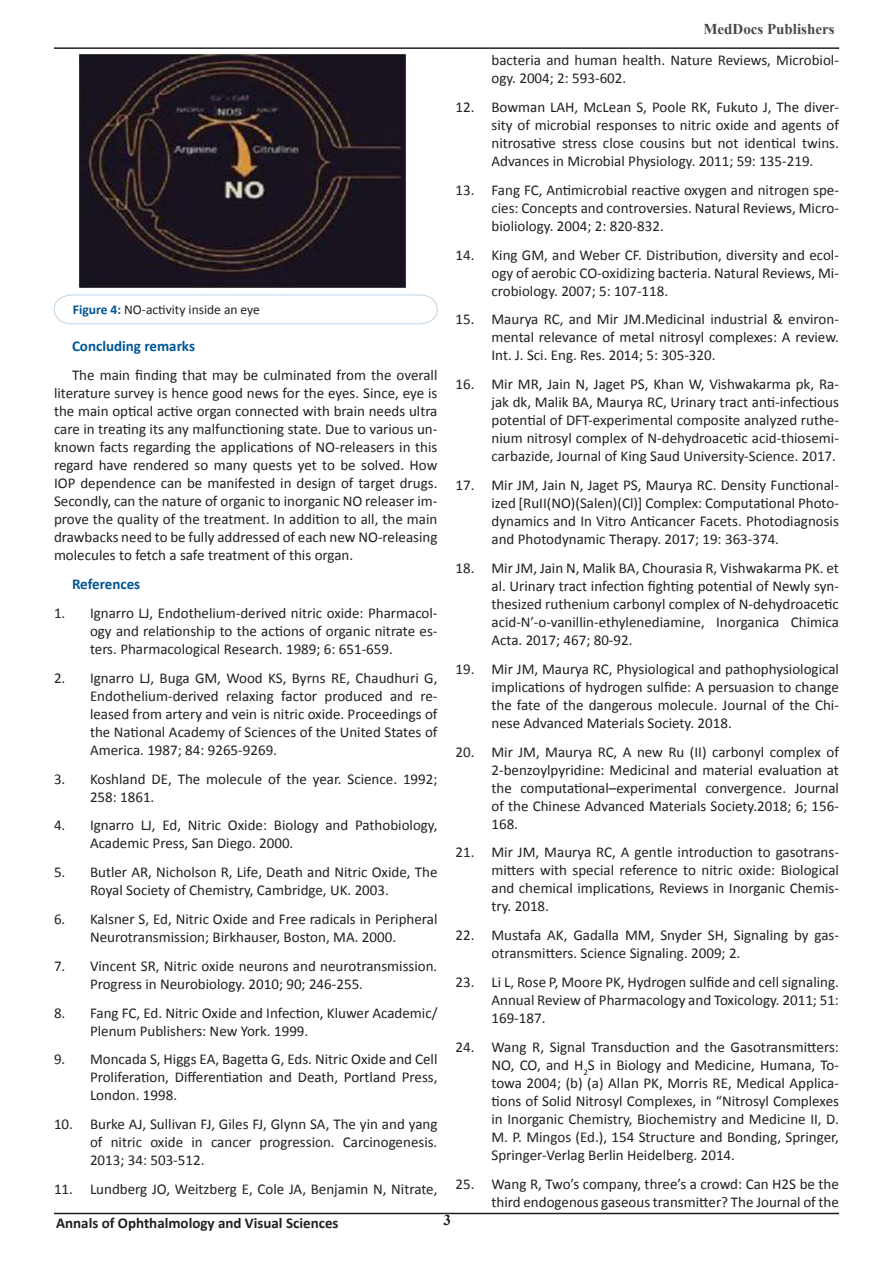
<style>
.page{position:relative;width:893px;height:1263px;background:#fff}
.page>*{position:absolute;margin:0;border:0;box-sizing:border-box;transform-origin:0 0}
.t1{font:15px/18px "Calibri";color:#231f20;text-align:justify}
.t2{font:700 15px "Calibri";color:#231f20}
.t3{font:700 15px "Calibri";color:#005596}
.t4{font:700 15px "Times New Roman";color:#464b47}
.t5{font:700 15px "Times New Roman";color:#231f20}
.t6{font:13.5px "Calibri";color:#231f20}
.s1{font-weight:700;color:#005596}
</style>
<div class="page">
<hr style="left:54px;top:1213px;width:785px;height:1px;background:#231f20">
<hr style="left:54px;top:47px;width:785px;height:2px;background:#231f20">
<img style="left:79px;top:53px;width:327px;height:236px">
<svg style="left:54px;top:295px;width:384px;height:29px"></svg>
<p class="t6" style="left:73px;top:301px;width:188px"><span class="s1">Figure 4:</span> NO-activity inside an eye</p>
<p class="t3" style="left:72px;top:337px;width:125px">Concluding remarks</p>
<p class="t1" style="left:54px;top:366px;width:385px;text-indent:18px">The main finding that may be culminated from the overall literature survey is hence good news for the eyes. Since, eye is the main optical active organ connected with brain needs ultra care in treating its any malfunctioning state. Due to various un&shy;known facts regarding the applications of NO-releasers in this regard have rendered so many quests yet to be solved. How IOP dependence can be manifested in design of target drugs.<br>Secondly, can the nature of organic to inorganic NO releaser im&shy;prove the quality of the treatment. In addition to all, the main drawbacks need to be fully addressed of each new NO-releasing molecules to fetch a safe treatment of this organ.</p>
<p class="t3" style="left:72px;top:574px;width:70px">References</p>
<p class="t1" style="left:90px;top:604px;width:349px;text-indent:-36px">1. Ignarro LJ, Endothelium-derived nitric oxide: Pharmacol&shy;ogy and relationship to the actions of organic nitrate es&shy;ters. Pharmacological Research. 1989; 6: 651-659.</p>
<p class="t1" style="left:90px;top:669px;width:349px;text-indent:-36px">2. Ignarro LJ, Buga GM, Wood KS, Byrns RE, Chaudhuri G, Endothelium-derived relaxing factor produced and re&shy;leased from artery and vein is nitric oxide. Proceedings of the National Academy of Sciences of the United States of America. 1987; 84: 9265-9269.</p>
<p class="t1" style="left:90px;top:770px;width:349px;text-indent:-36px">3. Koshland DE, The molecule of the year. Science. 1992;<br>258: 1861.</p>
<p class="t1" style="left:90px;top:816px;width:349px;text-indent:-36px">4. Ignarro LJ, Ed, Nitric Oxide: Biology and Pathobiology,<br>Academic Press, San Diego. 2000.</p>
<p class="t1" style="left:90px;top:863px;width:349px;text-indent:-36px">5. Butler AR, Nicholson R, Life, Death and Nitric Oxide, The<br>Royal Society of Chemistry, Cambridge, UK. 2003.</p>
<p class="t1" style="left:54px;top:910px;width:385px;text-align:center">6. Kalsner S, Ed, Nitric Oxide and Free radicals in Peripheral<br>Neurotransmission; Birkhauser, Boston, MA. 2000.</p>
<p class="t1" style="left:90px;top:957px;width:349px;text-indent:-36px">7. Vincent SR, Nitric oxide neurons and neurotransmission.<br>Progress in Neurobiology. 2010; 90; 246-255.</p>
<p class="t1" style="left:90px;top:1004px;width:349px;text-indent:-36px">8. Fang FC, Ed. Nitric Oxide and Infection, Kluwer Academic/<br>Plenum Publishers: New York. 1999.</p>
<p class="t1" style="left:90px;top:1050px;width:349px;text-indent:-36px">9. Moncada S, Higgs EA, Bagetta G, Eds. Nitric Oxide and Cell Proliferation, Differentiation and Death, Portland Press, London. 1998.</p>
<p class="t1" style="left:90px;top:1115px;width:349px;text-indent:-36px">10. Burke AJ, Sullivan FJ, Giles FJ, Glynn SA, The yin and yang of nitric oxide in cancer progression. Carcinogenesis.<br>2013; 34: 503-512.</p>
<p class="t1" style="left:54px;top:1180px;width:385px">11. Lundberg JO, Weitzberg E, Cole JA, Benjamin N, Nitrate,</p>
<p class="t4" style="left:703px;top:18px;width:133px">MedDocs Publishers</p>
<p class="t1" style="left:491px;top:51px;width:349px">bacteria and human health. Nature Reviews, Microbiol&shy;ogy. 2004; 2: 593-602.</p>
<p class="t1" style="left:491px;top:98px;width:349px;text-indent:-36px">12. Bowman LAH, McLean S, Poole RK, Fukuto J, The diver&shy;sity of microbial responses to nitric oxide and agents of nitrosative stress close cousins but not identical twins.<br>Advances in Microbial Physiology. 2011; 59: 135-219.</p>
<p class="t1" style="left:491px;top:181px;width:349px;text-indent:-36px">13. Fang FC, Antimicrobial reactive oxygen and nitrogen spe&shy;cies: Concepts and controversies. Natural Reviews, Micro&shy;bioliology. 2004; 2: 820-832.</p>
<p class="t1" style="left:491px;top:246px;width:349px;text-indent:-36px">14. King GM, and Weber CF. Distribution, diversity and ecol&shy;ogy of aerobic CO-oxidizing bacteria. Natural Reviews, Mi&shy;crobiology. 2007; 5: 107-118.</p>
<p class="t1" style="left:491px;top:311px;width:349px;text-indent:-36px">15. Maurya RC, and Mir JM.Medicinal industrial &amp; environ&shy;mental relevance of metal nitrosyl complexes: A review.<br>Int. J. Sci. Eng. Res. 2014; 5: 305-320.</p>
<p class="t1" style="left:491px;top:375px;width:349px;text-indent:-36px">16. Mir MR, Jain N, Jaget PS, Khan W, Vishwakarma pk, Ra&shy;jak dk, Malik BA, Maurya RC, Urinary tract anti-infectious potential of DFT-experimental composite analyzed ruthe&shy;nium nitrosyl complex of N-dehydroacetic acid-thiosemi&shy;carbazide, Journal of King Saud University-Science. 2017.</p>
<p class="t1" style="left:491px;top:476px;width:349px;text-indent:-36px">17. Mir JM, Jain N, Jaget PS, Maurya RC. Density Functional&shy;ized [RuII(NO)(Salen)(Cl)] Complex: Computational Photo&shy;dynamics and In Vitro Anticancer Facets. Photodiagnosis and Photodynamic Therapy. 2017; 19: 363-374.</p>
<p class="t1" style="left:491px;top:559px;width:349px;text-indent:-36px">18. Mir JM, Jain N, Malik BA, Chourasia R, Vishwakarma PK. et al. Urinary tract infection fighting potential of Newly syn&shy;thesized ruthenium carbonyl complex of N-dehydroacetic acid-N′-o-vanillin-ethylenediamine, Inorganica Chimica Acta. 2017; 467; 80-92.</p>
<p class="t1" style="left:491px;top:660px;width:349px;text-indent:-36px">19. Mir JM, Maurya RC, Physiological and pathophysiological implications of hydrogen sulfide: A persuasion to change the fate of the dangerous molecule. Journal of the Chi&shy;nese Advanced Materials Society. 2018.</p>
<p class="t1" style="left:491px;top:743px;width:349px;text-indent:-36px">20. Mir JM, Maurya RC, A new Ru (II) carbonyl complex of 2-benzoylpyridine: Medicinal and material evaluation at the computational–experimental convergence. Journal of the Chinese Advanced Materials Society.2018; 6; 156- 168.</p>
<p class="t1" style="left:491px;top:843px;width:349px;text-indent:-36px">21. Mir JM, Maurya RC, A gentle introduction to gasotrans&shy;mitters with special reference to nitric oxide: Biological and chemical implications, Reviews in Inorganic Chemis&shy;try. 2018.</p>
<p class="t1" style="left:491px;top:926px;width:349px;text-indent:-36px">22. Mustafa AK, Gadalla MM, Snyder SH, Signaling by gas&shy;otransmitters. Science Signaling. 2009; 2.</p>
<p class="t1" style="left:491px;top:973px;width:349px;text-indent:-36px">23. Li L, Rose P, Moore PK, Hydrogen sulfide and cell signaling.<br>Annual Review of Pharmacology and Toxicology. 2011; 51:<br>169-187.</p>
<p class="t1" style="left:491px;top:1038px;width:349px;text-indent:-36px">24. Wang R, Signal Transduction and the Gasotransmitters:<br>NO, CO, and H<sub>2</sub>S in Biology and Medicine, Humana, To&shy;towa 2004; (b) (a) Allan PK, Morris RE, Medical Applica&shy;tions of Solid Nitrosyl Complexes, in “Nitrosyl Complexes in Inorganic Chemistry, Biochemistry and Medicine II, D.<br>M. P. Mingos (Ed.), 154 Structure and Bonding, Springer, Springer-Verlag Berlin Heidelberg. 2014.</p>
<p class="t1" style="left:455px;top:1175px;width:385px;text-align:right">25. Wang R, Two’s company, three’s a crowd: Can H2S be the third endogenous gaseous transmitter? The Journal of the</p>
<p class="t2" style="left:56px;top:1213px;width:284px">Annals of Ophthalmology and Visual Sciences</p>
<p class="t5" style="left:444px;top:1210px;width:9px">3</p>
</div>
